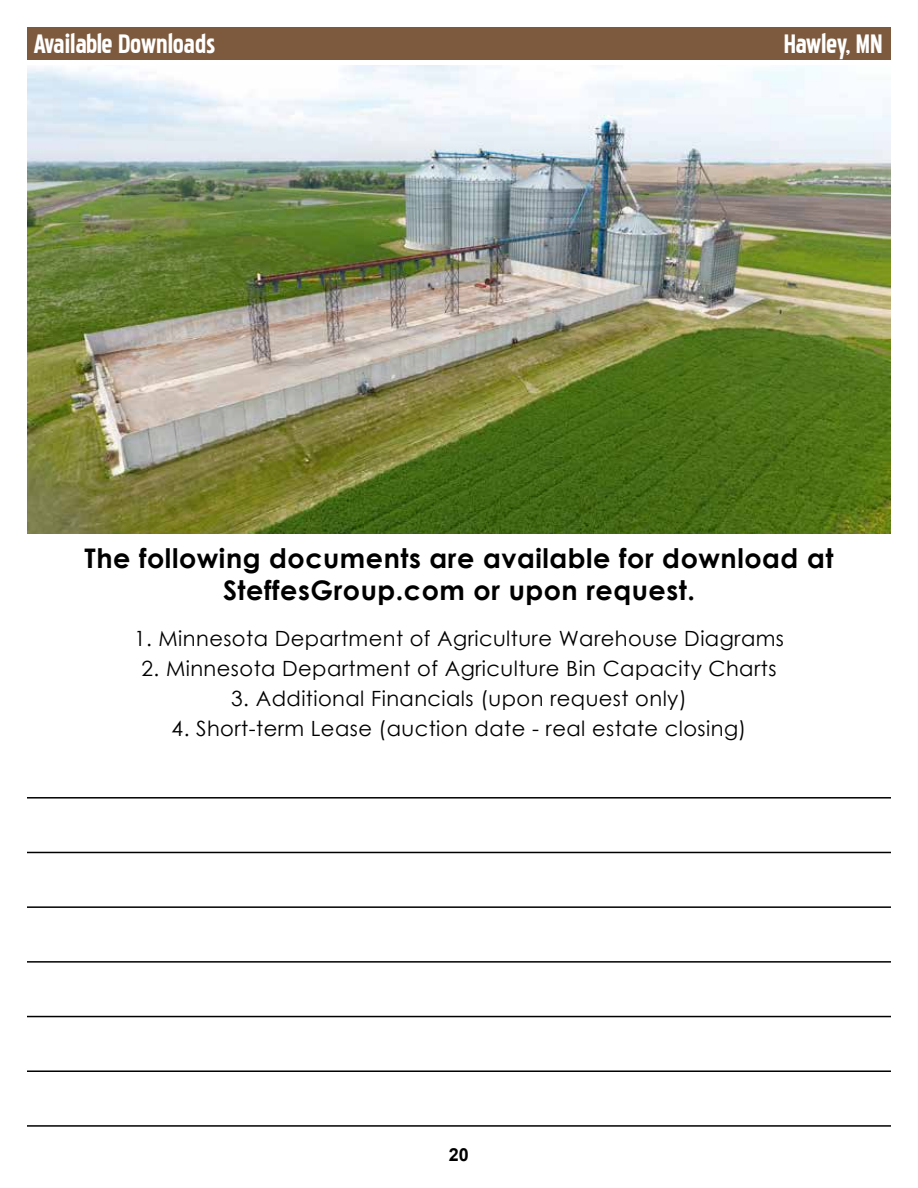
<style>
.page{position:relative;width:918px;height:1188px;background:#fff}
.page>*{position:absolute;margin:0;border:0;box-sizing:border-box;transform-origin:0 0}
.t1{font:33px "Pakenham";color:#fff}
.t2{font:700 27px/31.5px "Century Gothic";letter-spacing:.02em;color:#000;text-align:center}
.t3{font:21px "Century Gothic";letter-spacing:.02em;color:#000}
.t4{font:700 18px "Arial";color:#000}
</style>
<div class="page">
<div style="left:27px;top:27px;width:864px;height:32px;background:#7d5a3e"></div>
<img style="left:27px;top:65px;width:864px;height:469px">
<hr style="left:27px;top:797px;width:864px;height:2px;background:#000">
<hr style="left:27px;top:1016px;width:864px;height:1px;background:#000">
<hr style="left:27px;top:906px;width:864px;height:2px;background:#000">
<hr style="left:27px;top:1125px;width:864px;height:2px;background:#000">
<hr style="left:27px;top:852px;width:864px;height:1px;background:#000">
<hr style="left:27px;top:1070px;width:864px;height:2px;background:#000">
<hr style="left:27px;top:961px;width:864px;height:2px;background:#000">
<h1 class="t1" style="left:34px;top:29px;width:183px">Available Downloads</h1>
<h1 class="t1" style="left:784px;top:29px;width:100px">Hawley, MN</h1>
<p class="t2" style="left:85px;top:541px;width:750px">The following documents are available for download at<br>SteffesGroup.com or upon request.</p>
<p class="t3" style="left:134px;top:624px;width:652px">1. Minnesota Department of Agriculture Warehouse Diagrams</p>
<p class="t3" style="left:142px;top:654px;width:636px">2. Minnesota Department of Agriculture Bin Capacity Charts</p>
<p class="t3" style="left:231px;top:684px;width:457px">3. Additional Financials (upon request only)</p>
<p class="t3" style="left:172px;top:714px;width:576px">4. Short-term Lease (auction date - real estate closing)</p>
<p class="t4" style="left:449px;top:1143px;width:22px">20</p>
</div>
